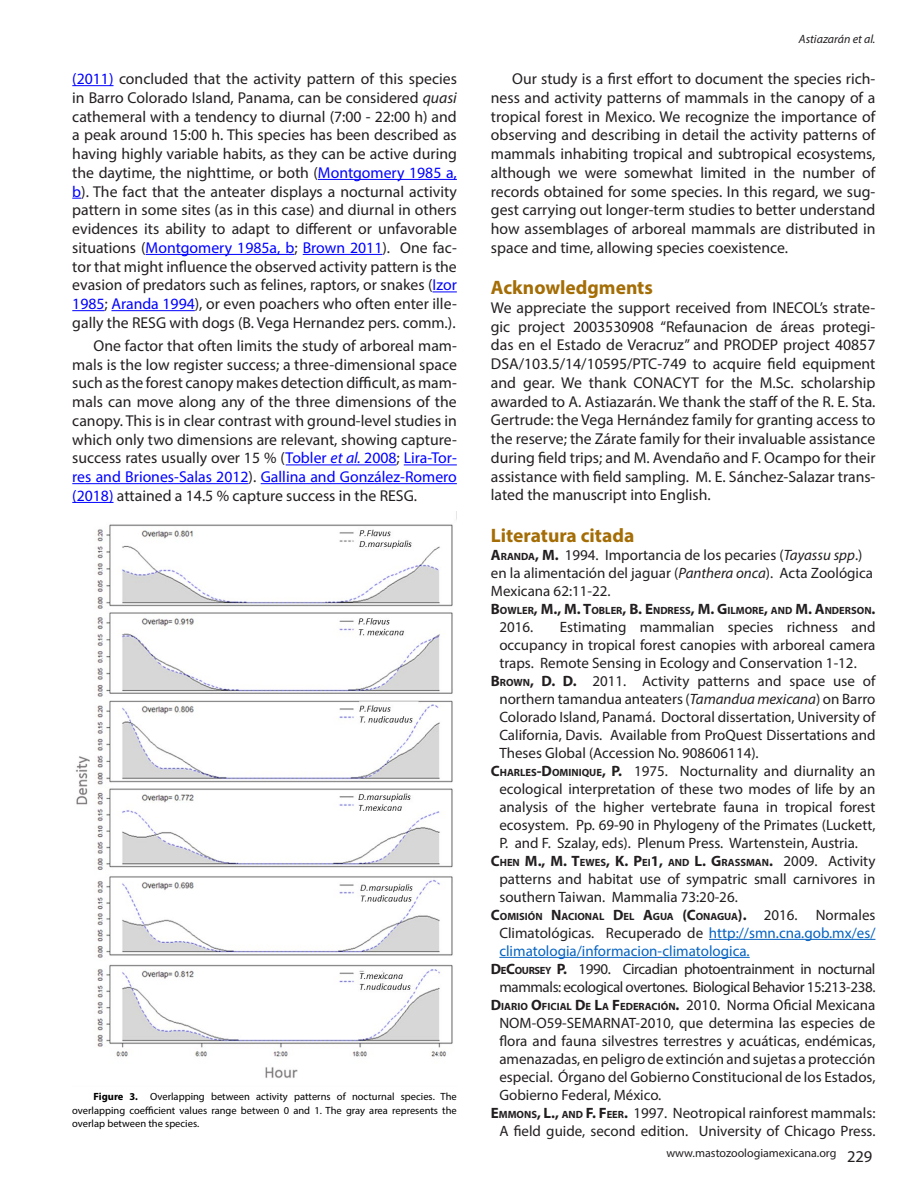
<style>
.page{position:relative;width:918px;height:1188px;background:#fff}
.page>*{position:absolute;margin:0;border:0;box-sizing:border-box;transform-origin:0 0}
.SUBTITULOS_REVISTA{font:700 19.5px "Myriad Pro";color:#a46d05}
.TextoGeneral{font:15.75px/18.8px "Myriad Pro";color:#231f20;text-align:justify}
.LiteraturaCitada{font:15px/18px "Myriad Pro";color:#231f20;text-align:justify}
.LiteraturaCitada-2{font:15px/18px "Myriad Pro";letter-spacing:-.025em;color:#231f20;text-align:center}
.LiteraturaCitada-3{font:15px/18px "Myriad Pro";color:#0563c1}
.t1{font:12px "Myriad Pro";color:#231f20}
.t2{font:italic 12px "Myriad Pro";color:#231f20}
.Tex_Fig_yTab{font:10.5px/13.5px "Myriad Pro";color:#000;text-align:justify}
.LiteraturaCitada-4{font:700 10.5px "Myriad Pro";color:#231f20}
.s1{color:#00f}
.s2{font-style:italic}
.s3{font-style:italic;color:#00f}
.s4{font-weight:700}
.s5{font-family:"Calibri"}
.s6{font-weight:700;font-size:10.5px}
.s7{font-size:15px}
.s8{font-style:inherit}
.s9{font-weight:400;font-size:15px}
.s10{color:#231f20}
.s11{font-size:16.5px}
</style>
<div class="page">
<hr style="left:72px;top:85px;width:42px;height:1px;background:#00f">
<hr style="left:318px;top:179px;width:139px;height:1px;background:#00f">
<hr style="left:146px;top:254px;width:148px;height:1px;background:#00f">
<hr style="left:303px;top:254px;width:79px;height:1px;background:#00f">
<svg style="left:433px;top:292px;width:24px;height:1px"></svg>
<hr style="left:72px;top:310px;width:33px;height:1px;background:#00f">
<hr style="left:111px;top:310px;width:84px;height:1px;background:#00f">
<hr style="left:286px;top:465px;width:111px;height:1px;background:#00f">
<hr style="left:404px;top:465px;width:53px;height:1px;background:#00f">
<hr style="left:72px;top:483px;width:177px;height:1px;background:#00f">
<hr style="left:261px;top:483px;width:196px;height:1px;background:#00f">
<hr style="left:72px;top:502px;width:42px;height:1px;background:#00f">
<hr style="left:709px;top:939px;width:166px;height:1px;background:#0563c1">
<hr style="left:499px;top:957px;width:251px;height:1px;background:#0563c1">
<img style="left:75px;top:512px;width:382px;height:566px">
<p class="TextoGeneral" style="left:72px;top:69px;width:386px"><span class="s1">(2011)</span> concluded that the activity pattern of this species in Barro Colorado Island, Panama, can be considered <span class="s2">quasi </span>cathemeral with a tendency to diurnal (7:00 - 22:00 h) and a peak around 15:00 h. This species has been described as having highly variable habits, as they can be active during the daytime, the nighttime, or both (<span class="s1">Montgomery 1985 a, b</span>). The fact that the anteater displays a nocturnal activity pattern in some sites (as in this case) and diurnal in others evidences its ability to adapt to different or unfavorable situations (<span class="s1">Montgomery 1985a, b</span>; <span class="s1">Brown 2011</span>). One fac&shy;tor that might influence the observed activity pattern is the evasion of predators such as felines, raptors, or snakes (<span class="s1">Izor 1985</span>; <span class="s1">Aranda 1994</span>), or even poachers who often enter ille&shy;gally the RESG with dogs (B. Vega Hernandez pers. comm.).</p>
<p class="TextoGeneral" style="left:72px;top:336px;width:386px;text-indent:21px">One factor that often limits the study of arboreal mam&shy;mals is the low register success; a three-dimensional space such as the forest canopy makes detection difficult, as mam&shy;mals can move along any of the three dimensions of the canopy. This is in clear contrast with ground-level studies in which only two dimensions are relevant, showing capture&shy;success rates usually over 15 % (<span class="s1">Tobler</span> <span class="s3">et al.</span> <span class="s1">2008</span>; <span class="s1">Lira-Tor&shy;res and Briones-Salas 2012</span>). <span class="s1">Gallina and González-Romero (2018)</span> attained a 14.5 % capture success in the RESG.</p>
<p class="Tex_Fig_yTab" style="left:72px;top:1090px;width:386px;text-indent:21px"><span class="s4">Figure 3.</span> Overlapping between activity patterns of nocturnal species. The overlapping coefficient values range between 0 and 1. The gray area represents the overlap between the species.</p>
<p class="t2" style="left:799px;top:32px;width:78px">Astiazarán et al.</p>
<p class="TextoGeneral" style="left:491px;top:69px;width:386px;text-indent:21px">Our study is a first effort to document the species rich&shy;ness and activity patterns of mammals in the canopy of a tropical forest in Mexico. We recognize the importance of observing and describing in detail the activity patterns of mammals inhabiting tropical and subtropical ecosystems, although we were somewhat limited in the number of records obtained for some species. In this regard, we sug&shy;gest carrying out longer-term studies to better understand how assemblages of arboreal mammals are distributed in space and time, allowing species coexistence.</p>
<p class="SUBTITULOS_REVISTA" style="left:491px;top:275px;width:164px">Acknowledgments</p>
<p class="TextoGeneral" style="left:491px;top:298px;width:386px">We appreciate the support received from INECOL’s strate&shy;gic project 2003530908 “Refaunacion de áreas protegi&shy;das en el Estado de Veracruz” and PRODEP project 40857<br>DSA/103.5/14/10595/PTC-749 to acquire field equipment and gear. We thank CONACYT for the M.Sc. scholarship awarded to A. Astiazarán. We thank the staff of the R. E. Sta.<br>Gertrude: the Vega Hern<span class="s5">á</span>ndez family for granting access to the reserve; the Zárate family for their invaluable assistance during field trips; and M. Avendaño and F. Ocampo for their assistance with field sampling. M. E. Sánchez-Salazar trans&shy;lated the manuscript into English.</p>
<p class="SUBTITULOS_REVISTA" style="left:491px;top:523px;width:145px">Literatura citada</p>
<p class="LiteraturaCitada" style="left:491px;top:546px;width:384px;text-align:left"><span class="s4">A</span><span class="s6">RANDA</span><span class="s4">, M.</span> 1994. Importancia de los pecaries (<span class="s2">Tayassu spp</span>.) en la alimentación del jaguar (<span class="s2">Panthera onca</span>). Acta Zoológica<br>Mexicana 62:11-22.</p>
<p class="LiteraturaCitada-4" style="left:491px;top:603px;width:386px"><span class="s7">B</span>OWLER<span class="s7">, M., M. T</span>OBLER<span class="s7">, B. E</span>NDRESS<span class="s7">, M. G</span>ILMORE<span class="s7">,</span> AND <span class="s7">M. A</span>NDERSON<span class="s7">.</span></p>
<p class="LiteraturaCitada" style="left:499px;top:618px;width:35px">2016.</p>
<p class="LiteraturaCitada" style="left:499px;top:618px;width:378px;text-indent:61px">Estimating mammalian species richness and occupancy in tropical forest canopies with arboreal camera traps. Remote Sensing in Ecology and Conservation 1-12.</p>
<p class="LiteraturaCitada" style="left:499px;top:672px;width:378px;text-indent:-9px"><span class="s4">B</span><span class="s6">ROWN</span><span class="s4">, D. D.</span> 2011. Activity patterns and space use of northern tamandua anteaters (<span class="s2">Tamandua mexicana</span>) on Barro Colorado Island, Panamá. Doctoral dissertation, University of California, Davis. Available from ProQuest Dissertations and Theses Global (Accession No. 908606114).</p>
<p class="LiteraturaCitada" style="left:491px;top:762px;width:386px;text-align:center"><span class="s4">C</span><span class="s6">HARLES</span><span class="s4">-D</span><span class="s6">OMINIQUE</span><span class="s4">, P.</span> <span class="s8">1975.</span> Nocturnality and diurnality an ecological interpretation of these two modes of life by an analysis of the higher vertebrate fauna in tropical forest ecosystem. Pp. 69-90 in Phylogeny of the Primates (Luckett, P. and F. Szalay, eds). Plenum Press. Wartenstein, Austria.</p>
<p class="LiteraturaCitada-4" style="left:491px;top:855px;width:386px"><span class="s7">C</span>HEN <span class="s7">M., M. T</span>EWES<span class="s7">, K. P</span>EI<span class="s7">1,</span> AND <span class="s7">L. G</span>RASSMAN<span class="s7">.</span> <span class="s9">2009. Activity</span></p>
<p class="LiteraturaCitada" style="left:499px;top:870px;width:378px">patterns and habitat use of sympatric small carnivores in southern Taiwan. Mammalia 73:20-26.</p>
<p class="LiteraturaCitada-4" style="left:491px;top:909px;width:386px"><span class="s7">C</span>OMISIÓN <span class="s7">N</span>ACIONAL <span class="s7">D</span>EL <span class="s7">A</span>GUA <span class="s7">(C</span>ONAGUA<span class="s7">).</span> <span class="s9">2016. Normales</span></p>
<p class="LiteraturaCitada-3" style="left:499px;top:924px;width:378px"><span class="s10">Climatológicas. Recuperado de</span> http://smn.cna.gob.mx/es/ climatologia/informacion-climatologica.</p>
<p class="LiteraturaCitada-2" style="left:491px;top:960px;width:386px"><span class="s4">D</span><span class="s6">E</span><span class="s4">C</span><span class="s6">OURSEY</span> <span class="s4">P.</span> 1990. Circadian photoentrainment in nocturnal mammals: ecological overtones. Biological Behavior 15:213-238.</p>
<p class="LiteraturaCitada" style="left:499px;top:996px;width:378px;text-indent:-9px"><span class="s4">D</span><span class="s6">IARIO</span> <span class="s4">O</span><span class="s6">FICIAL</span> <span class="s4">D</span><span class="s6">E</span> <span class="s4">L</span><span class="s6">A</span> <span class="s4">F</span> <span class="s6">EDERACIÓN</span><span class="s4">.</span> 2010<span class="s8">.</span> Norma Oficial Mexicana NOM-O59-SEMARNAT-2010, que determina las especies de flora and fauna silvestres terrestres y acuáticas, endémicas, amenazadas, en peligro de extinción and sujetas a protección especial. Órgano del Gobierno Constitucional de los Estados, Gobierno Federal, México.</p>
<p class="LiteraturaCitada" style="left:491px;top:1104px;width:386px;text-align:center"><span class="s4">E</span><span class="s6">MMONS</span><span class="s4">, L.,</span> <span class="s6">AND</span> <span class="s4">F. F</span> <span class="s6">EER</span><span class="s4">.</span> <span class="s8">1997.</span> Neotropical rainforest mammals:<br>A field guide, second edition. University of Chicago Press.</p>
<p class="t1" style="left:666px;top:1146px;width:208px">www.mastozoologiamexicana.org <span class="s11">229</span></p>
</div>
